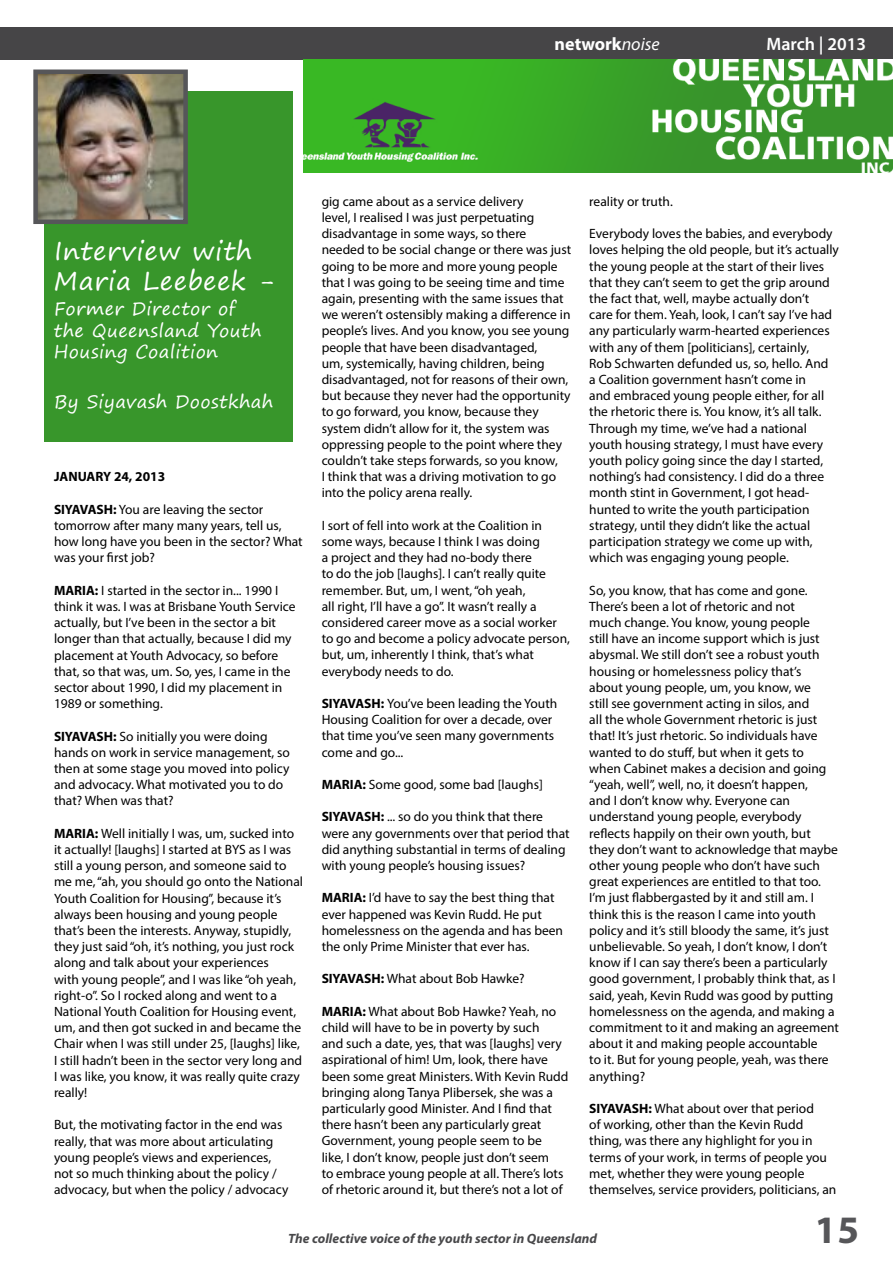
<style>
.page{position:relative;width:893px;height:1263px;background:#fff}
.page>*{position:absolute;margin:0;border:0;box-sizing:border-box;transform-origin:0 0}
.t1{font:700 39px "Myriad Pro";color:#565659}
.t2{font:25.5px/30.6px "Segoe Print";letter-spacing:.025em;color:#fff}
.t3{font:18px/21.6px "Segoe Print";letter-spacing:.025em;color:#fff}
.t4{font:700 18px "Myriad Pro";color:#fff}
.t5{font:600 18px "Myriad Pro";color:#fff}
.t6{font:13.5px/16.2px "Myriad Pro";color:#000}
.t7{font:italic 700 13.5px "Myriad Pro";color:#48484a}
.t8{font:700 13.5px "Myriad Pro";color:#000}
.s1{font-weight:400;font-style:italic}
.s2{font-weight:700}
</style>
<div class="page">
<div style="left:0;top:27px;width:893px;height:32px;background:#464547"></div>
<div style="left:44px;top:91px;width:248px;height:351px;background:#38962b"></div>
<img style="left:38px;top:75px;width:145px;height:144px">
<div style="left:33px;top:70px;width:155px;height:154px;border:4px solid #565659"></div>
<img style="left:304px;top:59px;width:589px;height:114px">
<h3 class="t4" style="left:555px;top:32px;width:107px">network<span class="s1">noise</span></h3>
<h3 class="t5" style="left:766px;top:33px;width:101px">March | 2013</h3>
<h2 class="t2" style="left:54px;top:235px;width:221px">Interview with<br>Maria Leebeek -</h2>
<h3 class="t3" style="left:54px;top:298px;width:209px">Former Director of the Queensland Youth<br>Housing Coalition</h3>
<h3 class="t3" style="left:54px;top:390px;width:220px">By Siyavash Doostkhah</h3>
<p class="t8" style="left:54px;top:468px;width:113px">JANUARY 24, 2013</p>
<p class="t6" style="left:54px;top:501px;width:250px"><span class="s2">SIYAVASH:</span> You are leaving the sector tomorrow after many many years, tell us, how long have you been in the sector? What was your first job?</p>
<p class="t6" style="left:54px;top:582px;width:243px"><span class="s2">MARIA:</span> I started in the sector in... 1990 I think it was. I was at Brisbane Youth Service actually, but I’ve been in the sector a bit longer than that actually, because I did my placement at Youth Advocacy, so before that, so that was, um. So, yes, I came in the sector about 1990, I did my placement in 1989 or something.</p>
<p class="t6" style="left:54px;top:728px;width:237px"><span class="s2">SIYAVASH:</span> So initially you were doing hands on work in service management, so then at some stage you moved into policy and advocacy. What motivated you to do that? When was that?</p>
<p class="t6" style="left:54px;top:825px;width:251px"><span class="s2">MARIA:</span> Well initially I was, um, sucked into it actually! [laughs] I started at BYS as I was still a young person, and someone said to me me, “ah, you should go onto the National Youth Coalition for Housing”, because it’s always been housing and young people that’s been the interests. Anyway, stupidly, they just said “oh, it’s nothing, you just rock along and talk about your experiences<br>with young people”, and I was like “oh yeah, right-o”. So I rocked along and went to a National Youth Coalition for Housing event, um, and then got sucked in and became the Chair when I was still under 25, [laughs] like, I still hadn’t been in the sector very long and I was like, you know, it was really quite crazy really!</p>
<p class="t6" style="left:54px;top:1116px;width:236px">But, the motivating factor in the end was really, that was more about articulating young people’s views and experiences, not so much thinking about the policy / advocacy, but when the policy / advocacy</p>
<p class="t6" style="left:322px;top:193px;width:251px">gig came about as a service delivery<br>level, I realised I was just perpetuating disadvantage in some ways, so there needed to be social change or there was just going to be more and more young people that I was going to be seeing time and time again, presenting with the same issues that we weren’t ostensibly making a difference in people’s lives. And you know, you see young people that have been disadvantaged,<br>um, systemically, having children, being disadvantaged, not for reasons of their own, but because they never had the opportunity to go forward, you know, because they system didn’t allow for it, the system was oppressing people to the point where they couldn’t take steps forwards, so you know,<br>I think that was a driving motivation to go into the policy arena really.</p>
<p class="t6" style="left:322px;top:517px;width:250px">I sort of fell into work at the Coalition in some ways, because I think I was doing<br>a project and they had no-body there<br>to do the job [laughs]. I can’t really quite remember. But, um, I went, “oh yeah,<br>all right, I’ll have a go”. It wasn’t really a considered career move as a social worker to go and become a policy advocate person, but, um, inherently I think, that’s what everybody needs to do.</p>
<p class="t6" style="left:322px;top:695px;width:237px"><span class="s2">SIYAVASH:</span> You’ve been leading the Youth Housing Coalition for over a decade, over that time you’ve seen many governments come and go...</p>
<p class="t6" style="left:322px;top:776px;width:223px"><span class="s2">MARIA:</span> Some good, some bad [laughs]</p>
<p class="t6" style="left:322px;top:808px;width:249px"><span class="s2">SIYAVASH:</span> ... so do you think that there were any governments over that period that did anything substantial in terms of dealing with young people’s housing issues?</p>
<p class="t6" style="left:322px;top:889px;width:243px"><span class="s2">MARIA:</span> I’d have to say the best thing that ever happened was Kevin Rudd. He put homelessness on the agenda and has been the only Prime Minister that ever has.</p>
<p class="t6" style="left:322px;top:970px;width:205px"><span class="s2">SIYAVASH:</span> What about Bob Hawke?</p>
<p class="t6" style="left:322px;top:1003px;width:248px"><span class="s2">MARIA:</span> What about Bob Hawke? Yeah, no child will have to be in poverty by such<br>and such a date, yes, that was [laughs] very aspirational of him! Um, look, there have been some great Ministers. With Kevin Rudd bringing along Tanya Plibersek, she was a particularly good Minister. And I find that there hasn’t been any particularly great Government, young people seem to be<br>like, I don’t know, people just don’t seem<br>to embrace young people at all. There’s lots of rhetoric around it, but there’s not a lot of</p>
<p class="t6" style="left:589px;top:193px;width:85px">reality or truth.</p>
<p class="t6" style="left:589px;top:225px;width:251px">Everybody loves the babies, and everybody loves helping the old people, but it’s actually the young people at the start of their lives that they can’t seem to get the grip around the fact that, well, maybe actually don’t<br>care for them. Yeah, look, I can’t say I’ve had any particularly warm-hearted experiences with any of them [politicians], certainly,<br>Rob Schwarten defunded us, so, hello. And<br>a Coalition government hasn’t come in<br>and embraced young people either, for all the rhetoric there is. You know, it’s all talk.<br>Through my time, we’ve had a national youth housing strategy, I must have every youth policy going since the day I started, nothing’s had consistency. I did do a three month stint in Government, I got head&shy;hunted to write the youth participation strategy, until they didn’t like the actual participation strategy we come up with, which was engaging young people.</p>
<p class="t6" style="left:589px;top:582px;width:251px">So, you know, that has come and gone.<br>There’s been a lot of rhetoric and not<br>much change. You know, young people<br>still have an income support which is just abysmal. We still don’t see a robust youth housing or homelessness policy that’s<br>about young people, um, you know, we<br>still see government acting in silos, and<br>all the whole Government rhetoric is just that! It’s just rhetoric. So individuals have wanted to do stuff, but when it gets to when Cabinet makes a decision and going “yeah, well”, well, no, it doesn’t happen,<br>and I don’t know why. Everyone can understand young people, everybody reflects happily on their own youth, but they don’t want to acknowledge that maybe other young people who don’t have such great experiences are entitled to that too.<br>I’m just flabbergasted by it and still am. I think this is the reason I came into youth policy and it’s still bloody the same, it’s just unbelievable. So yeah, I don’t know, I don’t know if I can say there’s been a particularly good government, I probably think that, as I said, yeah, Kevin Rudd was good by putting homelessness on the agenda, and making a commitment to it and making an agreement about it and making people accountable<br>to it. But for young people, yeah, was there anything?</p>
<p class="t6" style="left:589px;top:1100px;width:249px"><span class="s2">SIYAVASH:</span> What about over that period<br>of working, other than the Kevin Rudd thing, was there any highlight for you in terms of your work, in terms of people you met, whether they were young people themselves, service providers, politicians, an</p>
<p class="t7" style="left:288px;top:1229px;width:310px">The collective voice of the youth sector in Queensland</p>
<h1 class="t1" style="left:815px;top:1205px;width:46px">15</h1>
</div>
